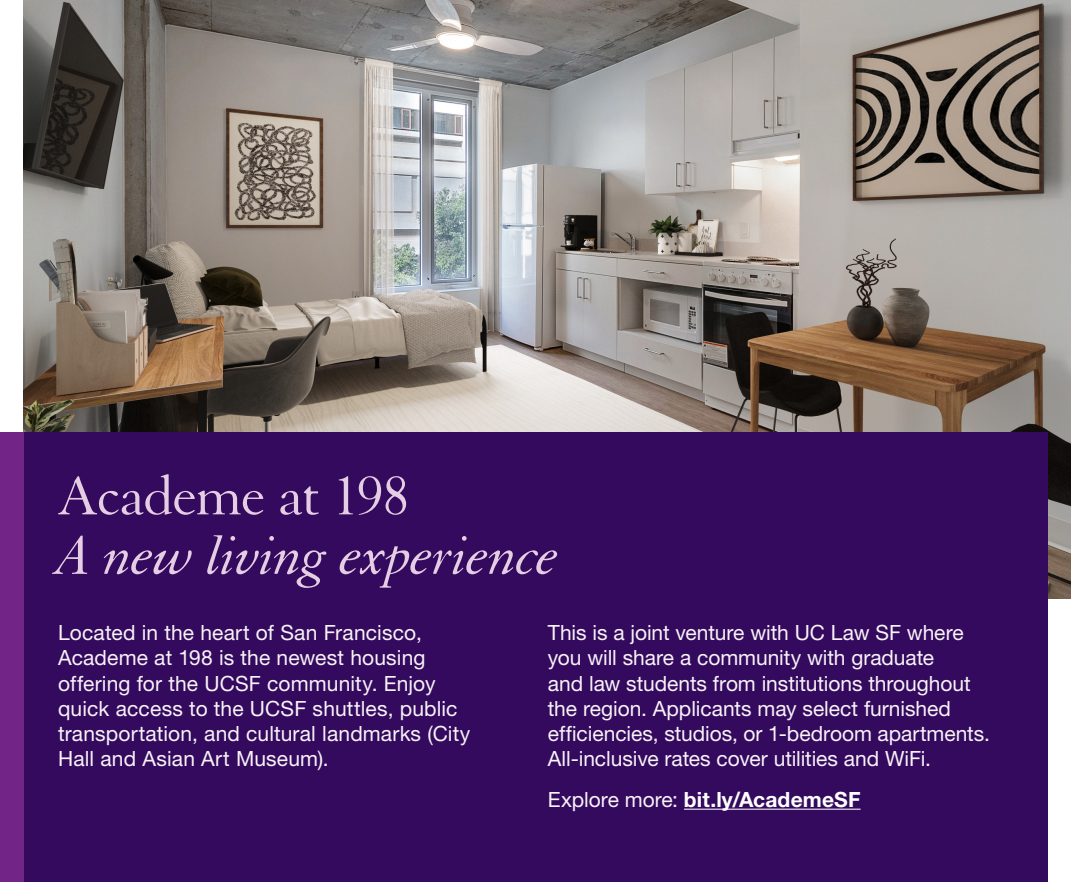
<style>
.page{position:relative;width:1071px;height:882px;background:#fff}
.page>*{position:absolute;margin:0;border:0;box-sizing:border-box;transform-origin:0 0}
.t1{font:italic 59.5px/59.5px "Granjon LT Std";letter-spacing:-.01em;color:#e5cee3}
.body{font:21px/25.2px "Helvetica Neue LT Std";color:#f8f2f7}
.body-2{font:700 21px "Helvetica Neue LT Std";letter-spacing:.005em;color:#fff}
.s1{font-style:normal}
.s2{font-weight:400;color:#f8f2f7}
</style>
<div class="page">
<img style="left:24px;top:0;width:1047px;height:598px">
<div style="left:0;top:433px;width:1047px;height:449px;background:#340a5e"></div>
<div style="left:0;top:433px;width:24px;height:449px;background:#722587"></div>
<hr style="left:684px;top:809px;width:177px;height:1px;background:#fff">
<p class="t1" style="left:56px;top:468px;width:505px"><span class="s1">Academe at 198<br></span>A new living experience</p>
<p class="body" style="left:58px;top:620px;width:414px">Located in the heart of San Francisco, Academe at 198 is the newest housing offering for the UCSF community. Enjoy quick access to the UCSF shuttles, public transportation, and cultural landmarks (City Hall and Asian Art Museum).</p>
<p class="body" style="left:548px;top:620px;width:444px">This is a joint venture with UC Law SF where you will share a community with graduate<br>and law students from institutions throughout the region. Applicants may select furnished efficiencies, studios, or 1-bedroom apartments.<br>All-inclusive rates cover utilities and WiFi.</p>
<p class="body-2" style="left:548px;top:787px;width:314px"><span class="s2">Explore more:</span> bit.ly/AcademeSF</p>
</div>
